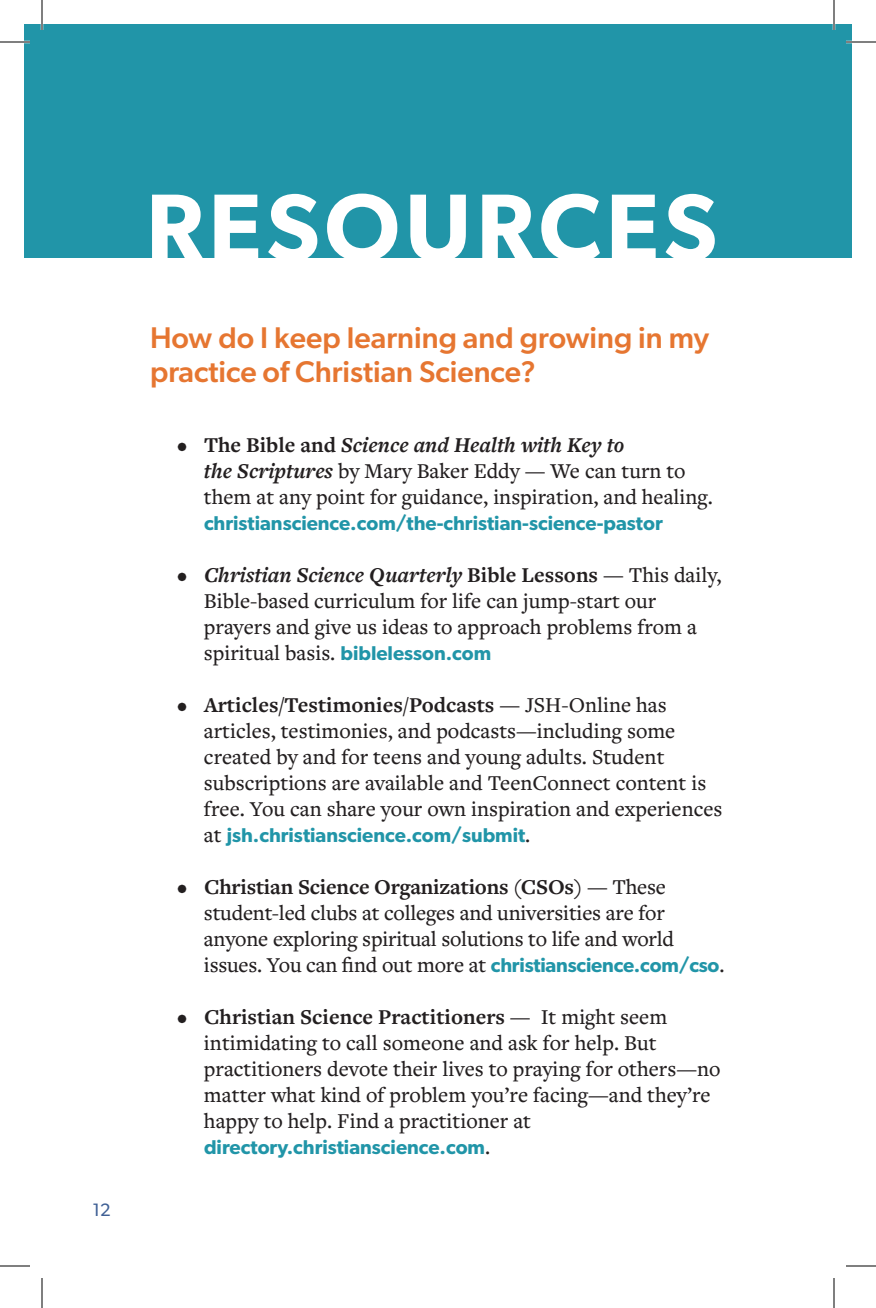
<style>
.page{position:relative;width:876px;height:1308px;background:#fff}
.page>*{position:absolute;margin:0;border:0;box-sizing:border-box;transform-origin:0 0}
.t1{font:600 96px "Gibson";letter-spacing:.05em;color:#fff}
.Section_head{font:500 30px/34px "Gibson";color:#e67631}
.t2{font:500 22px/26px "Freight Text Pro";color:#231f20}
.t3{font:600 20px "Gibson";color:#2195a8}
.t4{font:18px "Gibson";color:#3f6095}
.s1{font-weight:700}
.s2{font-weight:700;font-style:italic}
.s3{font-family:"Gibson";font-weight:600;font-size:20px;color:#2195a8}
.s4{font-family:"Freight Text Pro";font-weight:500;font-size:22px;color:#231f20}
</style>
<div class="page">
<div style="left:24px;top:24px;width:828px;height:234px;background:#2195a8"></div>
<hr style="left:0;top:41px;width:30px;height:2px;background:#fff">
<hr style="left:846px;top:41px;width:30px;height:2px;background:#fff">
<hr style="left:41px;top:0;width:2px;height:30px;background:#fff">
<hr style="left:833px;top:0;width:2px;height:30px;background:#fff">
<hr style="left:0;top:42px;width:30px;height:1px;background:#000">
<hr style="left:846px;top:42px;width:30px;height:1px;background:#000">
<hr style="left:0;top:1266px;width:30px;height:1px;background:#000">
<hr style="left:846px;top:1266px;width:30px;height:1px;background:#000">
<hr style="left:42px;top:0;width:1px;height:30px;background:#000">
<hr style="left:42px;top:1278px;width:1px;height:30px;background:#000">
<hr style="left:834px;top:0;width:1px;height:30px;background:#000">
<hr style="left:834px;top:1278px;width:1px;height:30px;background:#000">
<p class="t4" style="left:92px;top:1199px;width:20px">12</p>
<p class="t1" style="left:146px;top:170px;width:573px">RESOURCES</p>
<p class="Section_head" style="left:150px;top:320px;width:561px">How do I keep learning and growing in my practice of Christian Science?</p>
<p class="t2" style="left:204px;top:431px;width:510px;text-indent:-27px">• <span class="s1">The Bible and</span> <span class="s2">Science and Health with Key to<br>the Scriptures</span> by Mary Baker Eddy — We can turn to them at any point for guidance, inspiration, and healing.</p>
<p class="t3" style="left:204px;top:511px;width:460px">christianscience.com/the-christian-science-pastor</p>
<p class="t2" style="left:204px;top:561px;width:519px;text-indent:-27px"><span class="s2">• Christian Science Quarterly</span> <span class="s1">Bible Lessons</span> — This daily, Bible-based curriculum for life can jump-start our prayers and give us ideas to approach problems from a spiritual basis. <span class="s3">biblelesson.com</span></p>
<p class="t2" style="left:204px;top:691px;width:520px;text-indent:-27px">• <span class="s1">Articles/Testimonies/Podcasts</span> — JSH-Online has articles, testimonies, and podcasts—including some created by and for teens and young adults. Student subscriptions are available and TeenConnect content is free. You can share your own inspiration and experiences</p>
<p class="t3" style="left:204px;top:823px;width:328px"><span class="s4">at</span> jsh.christianscience.com/submit<span class="s4">.</span></p>
<p class="t2" style="left:204px;top:873px;width:522px;text-indent:-27px">• <span class="s1">Christian Science Organizations (CSOs)</span> — These student-led clubs at colleges and universities are for anyone exploring spiritual solutions to life and world issues. You can find out more at <span class="s3">christianscience.com/cso</span>.</p>
<p class="t2" style="left:204px;top:1003px;width:518px;text-indent:-27px">• <span class="s1">Christian Science Practitioners</span> — It might seem intimidating to call someone and ask for help. But practitioners devote their lives to praying for others—no matter what kind of problem you’re facing—and they’re happy to help. Find a practitioner at</p>
<p class="t3" style="left:204px;top:1135px;width:288px">directory.christianscience.com<span class="s4">.</span></p>
</div>
